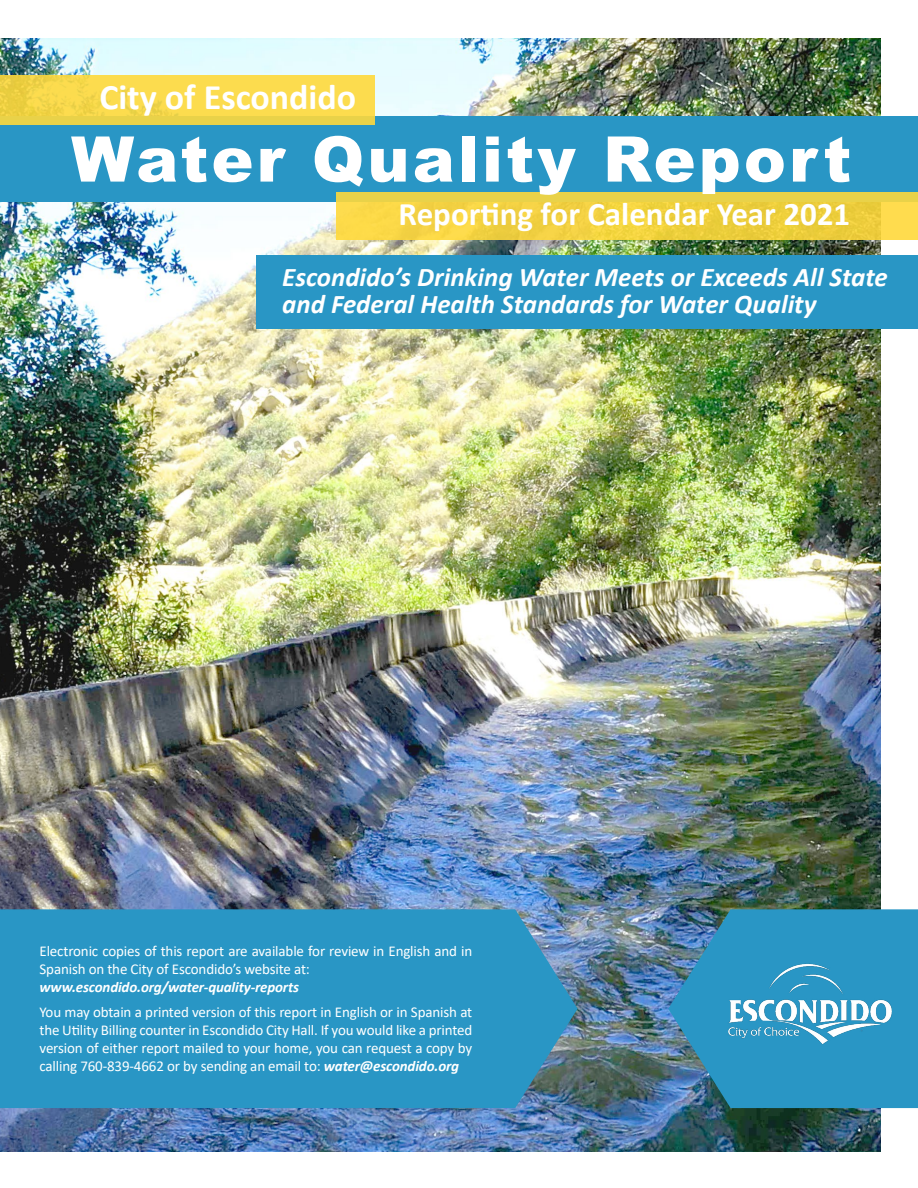
<style>
.page{position:relative;width:918px;height:1188px;background:#fff}
.page>*{position:absolute;margin:0;border:0;box-sizing:border-box;transform-origin:0 0}
.t1{font:900 63px "Arial";letter-spacing:.05em;color:#fff}
.t2{font:700 36px "Calibri";color:#fff}
.t3{font:700 33px "Calibri";color:#fff}
.t4{font:italic 700 27px/27px "Calibri";color:#fff}
.t5{font:15px/18px "Calibri";letter-spacing:-.01em;color:#fff}
.t6{font:italic 700 15px "Calibri";letter-spacing:-.01em;color:#fff}
.s1{font-weight:700;font-style:italic}
</style>
<div class="page">
<img style="left:0;top:38px;width:880px;height:1114px">
<img style="left:668px;top:909px;width:250px;height:199px">
<div style="left:0;top:909px;width:578px;height:199px;background:#2996c5"></div>
<div style="left:256px;top:256px;width:662px;height:73px;background:#2996c5"></div>
<div style="left:0;top:116px;width:918px;height:85px;background:#2996c5"></div>
<svg style="left:0;top:75px;width:375px;height:49px;background:#f6d84b"></svg>
<svg style="left:337px;top:192px;width:581px;height:48px;background:#f0d242"></svg>
<img style="left:718px;top:961px;width:184px;height:86px">
<h2 class="t2" style="left:99px;top:71px;width:258px">City of Escondido</h2>
<h1 class="t1" style="left:71px;top:113px;width:782px">Water Quality Report</h1>
<h3 class="t3" style="left:399px;top:190px;width:453px">Reporting for Calendar Year 2021</h3>
<h3 class="t4" style="left:282px;top:263px;width:607px">Escondido’s Drinking Water Meets or Exceeds All State and Federal Health Standards for Water Quality</h3>
<p class="t5" style="left:40px;top:942px;width:434px">Electronic copies of this report are available for review in English and in<br>Spanish on the City of Escondido’s website at:</p>
<p class="t6" style="left:40px;top:977px;width:261px">www.escondido.org/water-quality-reports</p>
<p class="t5" style="left:40px;top:1003px;width:434px;text-align:justify">You may obtain a printed version of this report in English or in Spanish at the Utility Billing counter in Escondido City Hall. If you would like a printed version of either report mailed to your home, you can request a copy by calling 760-839-4662 or by sending an email to: <span class="s1">water@escondido.org</span></p>
</div>
